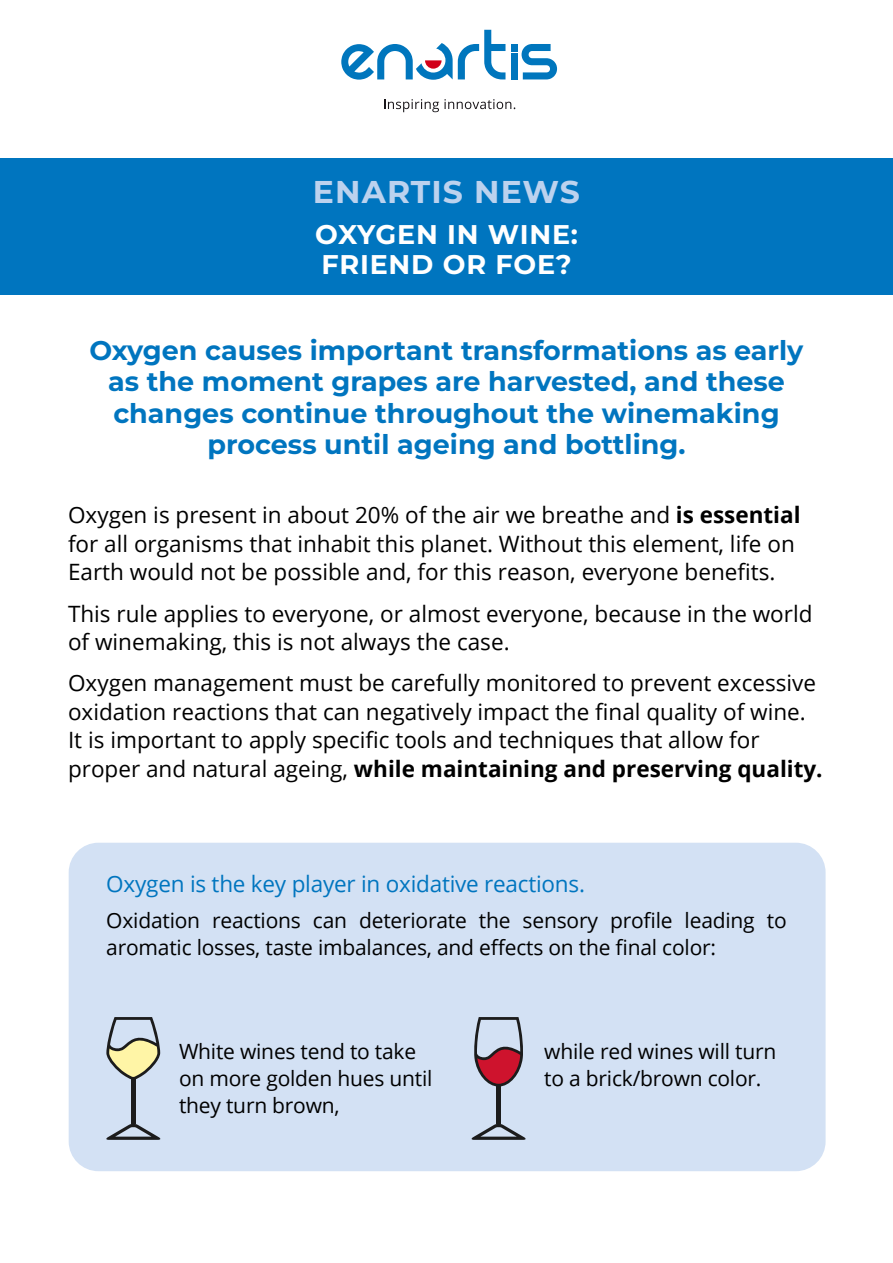
<style>
.page{position:relative;width:893px;height:1263px;background:#fff}
.page>*{position:absolute;margin:0;border:0;box-sizing:border-box;transform-origin:0 0}
.t1{font:700 31.5px "Montserrat";letter-spacing:.035em;color:#bcd2ee}
.t2{font:700 27px/31.5px "Montserrat";color:#0075bf;text-align:center}
.t3{font:700 27px/30px "Montserrat";letter-spacing:.03em;color:#fff}
.t4{font:22.5px/28.5px "Open Sans";color:#000}
.t5{font:22.5px "Open Sans";letter-spacing:-.01em;color:#0075bf}
.t6{font:21px/27px "Open Sans";letter-spacing:-.01em;color:#000}
.s1{font-weight:700}
</style>
<div class="page">
<div style="left:0;top:159px;width:893px;height:136px;background:#0075bf"></div>
<div style="left:69px;top:843px;width:757px;height:328px;background:#d3e1f4;border-radius:30px"></div>
<hr style="left:131px;top:1079px;width:4px;height:45px;background:#1c1c1c">
<svg style="left:106px;top:1124px;width:55px;height:16px"></svg>
<svg style="left:106px;top:1017px;width:54px;height:63px"></svg>
<div style="left:496px;top:1085px;width:5px;height:39px;background:#1c1c1c"></div>
<svg style="left:471px;top:1124px;width:55px;height:16px"></svg>
<svg style="left:474px;top:1017px;width:49px;height:69px"></svg>
<svg style="left:384px;top:99px;width:131px;height:13px"></svg>
<div style="left:511px;top:53px;width:7px;height:26px;background:#0076bd"></div>
<div style="left:511px;top:44px;width:7px;height:7px;background:#0076bd"></div>
<svg style="left:522px;top:44px;width:35px;height:35px"></svg>
<svg style="left:341px;top:30px;width:164px;height:50px"></svg>
<h1 class="t1" style="left:313px;top:171px;width:269px">ENARTIS NEWS</h1>
<p class="t3" style="left:315px;top:218px;width:264px">OXYGEN IN WINE:<br>FRIEND OR FOE?</p>
<p class="t2" style="left:90px;top:334px;width:715px">Oxygen causes important transformations as early as the moment grapes are harvested, and these changes continue throughout the winemaking process until ageing and bottling.</p>
<p class="t4" style="left:68px;top:500px;width:734px">Oxygen is present in about 20% of the air we breathe and <span class="s1">is essential </span>for all organisms that inhabit this planet. Without this element, life on<br>Earth would not be possible and, for this reason, everyone benefits.</p>
<p class="t4" style="left:68px;top:598px;width:746px">This rule applies to everyone, or almost everyone, because in the world of winemaking, this is not always the case.</p>
<p class="t4" style="left:68px;top:668px;width:756px">Oxygen management must be carefully monitored to prevent excessive oxidation reactions that can negatively impact the final quality of wine.<br>It is important to apply specific tools and techniques that allow for proper and natural ageing, <span class="s1">while maintaining and preserving quality.</span></p>
<p class="t5" style="left:106px;top:869px;width:480px">Oxygen is the key player in oxidative reactions.</p>
<p class="t6" style="left:106px;top:906px;width:682px">Oxidation reactions can deteriorate the sensory profile leading to aromatic losses, taste imbalances, and effects on the final color:</p>
<p class="t6" style="left:179px;top:1037px;width:255px">White wines tend to take on more golden hues until they turn brown,</p>
<p class="t6" style="left:544px;top:1037px;width:234px">while red wines will turn to a brick/brown color.</p>
</div>
